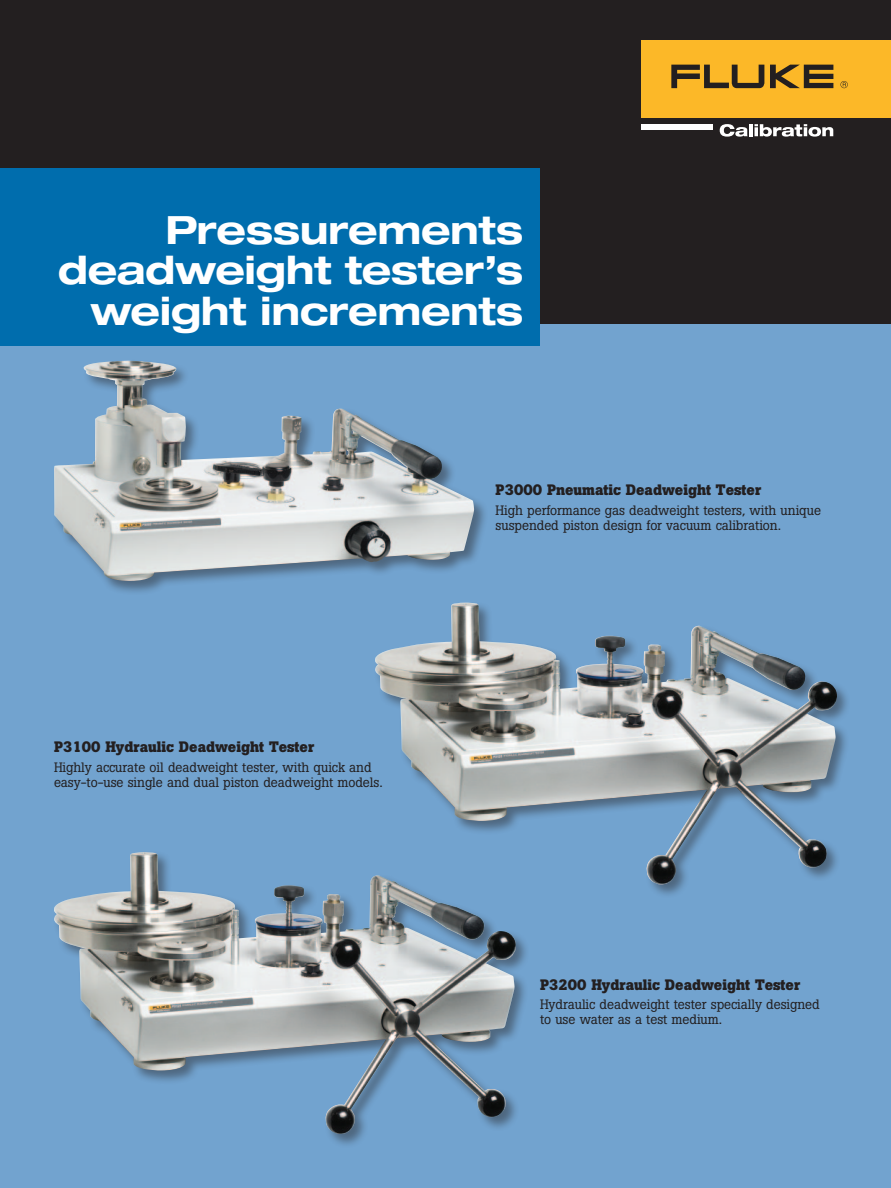
<style>
.page{position:relative;width:891px;height:1188px;background:#fff}
.page>*{position:absolute;margin:0;border:0;box-sizing:border-box;transform-origin:0 0}
.t1{font:700 expanded 39px/40.5px "Helvetica Neue LT Std";letter-spacing:-.01em;color:#fff;text-align:right}
.t2{font:700 15px "Boton Pro";color:#231f20}
.t3{font:13.5px/15px "Boton Pro";letter-spacing:-.005em;color:#231f20}
</style>
<div class="page">
<div style="left:0;top:0;width:891px;height:324px;background:#231f20"></div>
<div style="left:0;top:324px;width:891px;height:864px;background:#72a3cf"></div>
<div style="left:641px;top:40px;width:250px;height:78px;background:#fcb828"></div>
<svg style="left:671px;top:65px;width:162px;height:23px"></svg>
<svg style="left:840px;top:81px;width:8px;height:7px"></svg>
<div style="left:641px;top:124px;width:72px;height:6px;background:#fff"></div>
<svg style="left:720px;top:124px;width:28px;height:13px"></svg>
<hr style="left:749px;top:124px;width:4px;height:12px;background:#fff">
<svg style="left:755px;top:124px;width:78px;height:13px"></svg>
<div style="left:52px;top:359px;width:437px;height:236px;background:#231f20;opacity:.45"></div>
<img style="left:54px;top:361px;width:420px;height:220px">
<div style="left:53px;top:851px;width:477px;height:297px;background:#231f20;opacity:.45"></div>
<img style="left:53px;top:853px;width:463px;height:282px">
<div style="left:374px;top:601px;width:477px;height:298px;background:#231f20;opacity:.45"></div>
<img style="left:374px;top:604px;width:463px;height:281px">
<div style="left:0;top:168px;width:540px;height:178px;background:#006dad"></div>
<h1 class="t1" style="left:58px;top:208px;width:467px">Pressurements deadweight tester’s weight increments</h1>
<p class="t2" style="left:54px;top:737px;width:262px">P3100 Hydraulic Deadweight Tester</p>
<p class="t3" style="left:54px;top:759px;width:330px">Highly accurate oil deadweight tester, with quick and easy-to-use single and dual piston deadweight models.</p>
<p class="t2" style="left:496px;top:480px;width:267px">P3000 Pneumatic Deadweight Tester</p>
<p class="t3" style="left:496px;top:502px;width:327px">High performance gas deadweight testers, with unique suspended piston design for vacuum calibration.</p>
<p class="t2" style="left:540px;top:975px;width:262px">P3200 Hydraulic Deadweight Tester</p>
<p class="t3" style="left:540px;top:997px;width:281px">Hydraulic deadweight tester specially designed to use water as a test medium.</p>
</div>
